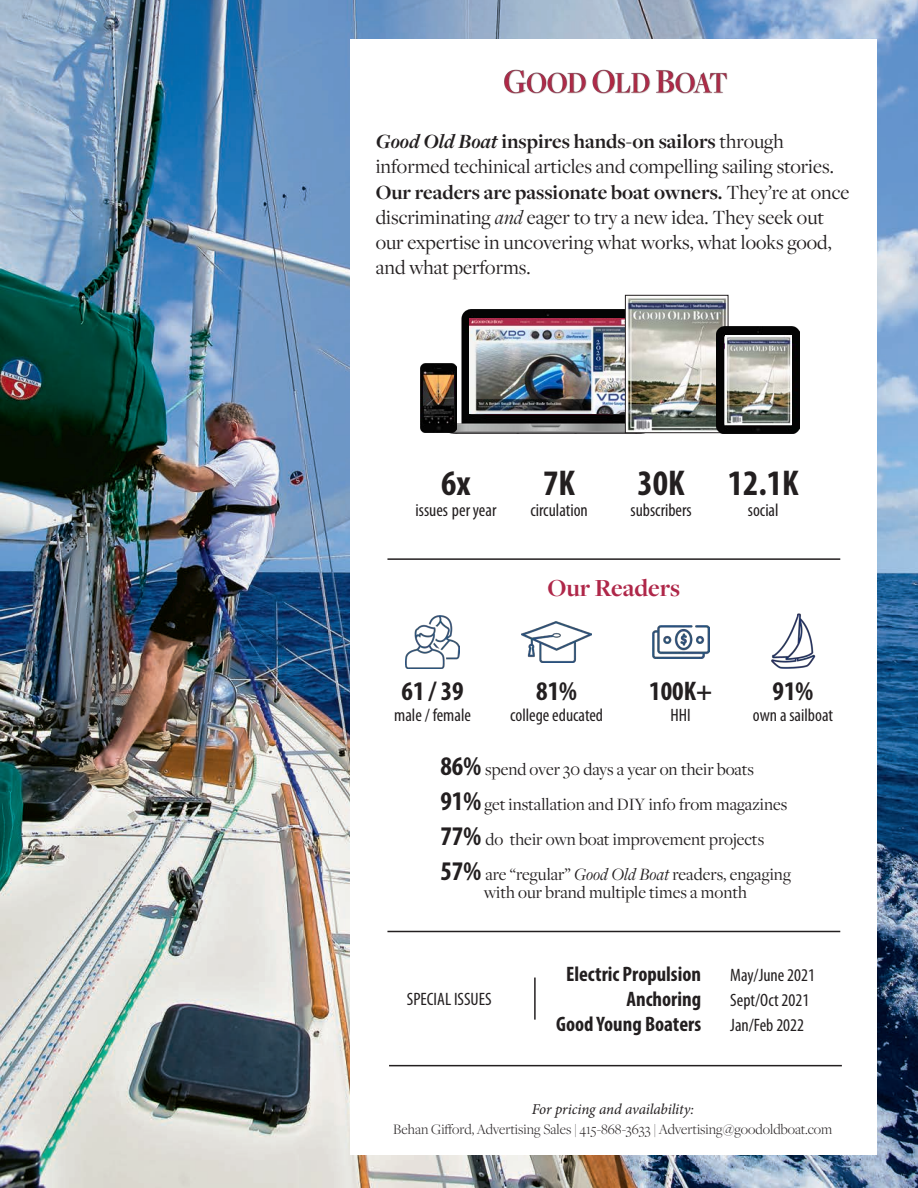
<style>
.page{position:relative;width:918px;height:1188px;background:#fff}
.page>*{position:absolute;margin:0;border:0;box-sizing:border-box;transform-origin:0 0}
.t1{font:700 condensed 36px "Myriad Pro";color:#231f20}
.t2{font:700 condensed 27px "Myriad Pro";color:#231f20}
.t3{font:700 25.5px "Freight Disp Pro";color:#af2749}
.t4{font:21px/25.2px "Freight Disp Pro";color:#231f20}
.t5{font:700 condensed 21px "Myriad Pro";color:#231f20}
.t6{font:18px/18px "Freight Disp Pro";color:#231f20;text-align:center}
.t7{font:condensed 18px "Myriad Pro";color:#231f20}
.t8{font:300 15px "Freight Disp Pro";color:#231f20}
.t9{font:italic 15px "Minion Pro";letter-spacing:-.01em;color:#231f20}
.s1{font-weight:700;font-style:italic}
.s2{font-weight:700}
.s3{font-style:italic}
.s4{font-family:"Myriad Pro";font-weight:700;font-stretch:condensed;font-size:27px}
</style>
<div class="page">
<img style="left:1px;top:0;width:917px;height:1188px">
<div style="left:351px;top:39px;width:526px;height:1115px;background:#fff"></div>
<hr style="left:387px;top:558px;width:453px;height:2px;background:#231f20">
<hr style="left:387px;top:931px;width:453px;height:1px;background:#231f20">
<hr style="left:389px;top:1065px;width:453px;height:1px;background:#231f20">
<img style="left:406px;top:615px;width:53px;height:54px">
<img style="left:522px;top:622px;width:70px;height:40px">
<img style="left:652px;top:625px;width:57px;height:34px">
<img style="left:771px;top:614px;width:45px;height:55px">
<img style="left:504px;top:69px;width:224px;height:25px">
<img style="left:440px;top:309px;width:185px;height:124px">
<img style="left:469px;top:319px;width:156px;height:94px">
<img style="left:627px;top:297px;width:99px;height:134px">
<div style="left:625px;top:295px;width:103px;height:138px;border:1px solid #231f20"></div>
<img style="left:717px;top:326px;width:82px;height:107px">
<img style="left:725px;top:336px;width:66px;height:88px">
<img style="left:420px;top:364px;width:37px;height:69px">
<img style="left:423px;top:371px;width:31px;height:53px">
<hr style="left:534px;top:978px;width:2px;height:42px;background:#231f20">
<p class="t4" style="left:376px;top:128px;width:475px"><span class="s1">Good Old Boat</span> <span class="s2">inspires hands-on sailors</span> through informed techinical articles and compelling sailing stories.<br><span class="s2">Our readers are passionate boat owners.</span> They’re at once discriminating <span class="s3">and</span> eager to try a new idea. They seek out our expertise in uncovering what works, what looks good, and what performs.</p>
<p class="t1" style="left:441px;top:460px;width:31px">6x</p>
<p class="t7" style="left:416px;top:500px;width:82px">issues per year</p>
<p class="t1" style="left:543px;top:460px;width:33px">7K</p>
<p class="t7" style="left:530px;top:500px;width:59px">circulation</p>
<p class="t1" style="left:638px;top:460px;width:49px">30K</p>
<p class="t7" style="left:631px;top:500px;width:63px">subscribers</p>
<p class="t3" style="left:547px;top:571px;width:134px">Our Readers</p>
<p class="t1" style="left:728px;top:460px;width:72px">12.1K</p>
<p class="t7" style="left:748px;top:500px;width:32px">social</p>
<p class="t2" style="left:402px;top:674px;width:64px">61 / 39</p>
<p class="t7" style="left:394px;top:705px;width:78px">male / female</p>
<p class="t2" style="left:536px;top:674px;width:42px">81%</p>
<p class="t7" style="left:510px;top:705px;width:95px">college educated</p>
<p class="t2" style="left:649px;top:674px;width:64px">100K+</p>
<p class="t7" style="left:671px;top:705px;width:22px">HHI</p>
<p class="t2" style="left:773px;top:674px;width:42px">91%</p>
<p class="t7" style="left:753px;top:705px;width:82px">own a sailboat</p>
<p class="t6" style="left:440px;top:759px;width:315px"><span class="s4">86%</span> spend over 30 days a year on their boats</p>
<p class="t6" style="left:440px;top:794px;width:348px"><span class="s4">91%</span> get installation and DIY info from magazines</p>
<p class="t6" style="left:440px;top:829px;width:325px"><span class="s4">77%</span> do their own boat improvement projects</p>
<p class="t6" style="left:440px;top:864px;width:352px"><span class="s4">57%</span> are “regular” <span class="s3">Good Old Boat</span> readers, engaging with our brand multiple times a month</p>
<p class="t7" style="left:407px;top:990px;width:86px">SPECIAL ISSUES</p>
<p class="t5" style="left:566px;top:961px;width:136px">Electric Propulsion</p>
<p class="t5" style="left:627px;top:986px;width:76px">Anchoring</p>
<p class="t5" style="left:556px;top:1011px;width:146px">Good Young Boaters</p>
<p class="t9" style="left:532px;top:1099px;width:164px">For pricing and availability:</p>
<p class="t7" style="left:730px;top:965px;width:86px">May/June 2021</p>
<p class="t7" style="left:730px;top:990px;width:81px">Sept/Oct 2021</p>
<p class="t7" style="left:730px;top:1015px;width:75px">Jan/Feb 2022</p>
<p class="t8" style="left:393px;top:1119px;width:441px">Behan Gifford, Advertising Sales | 415-868-3633 | Advertising@goodoldboat.com</p>
</div>
